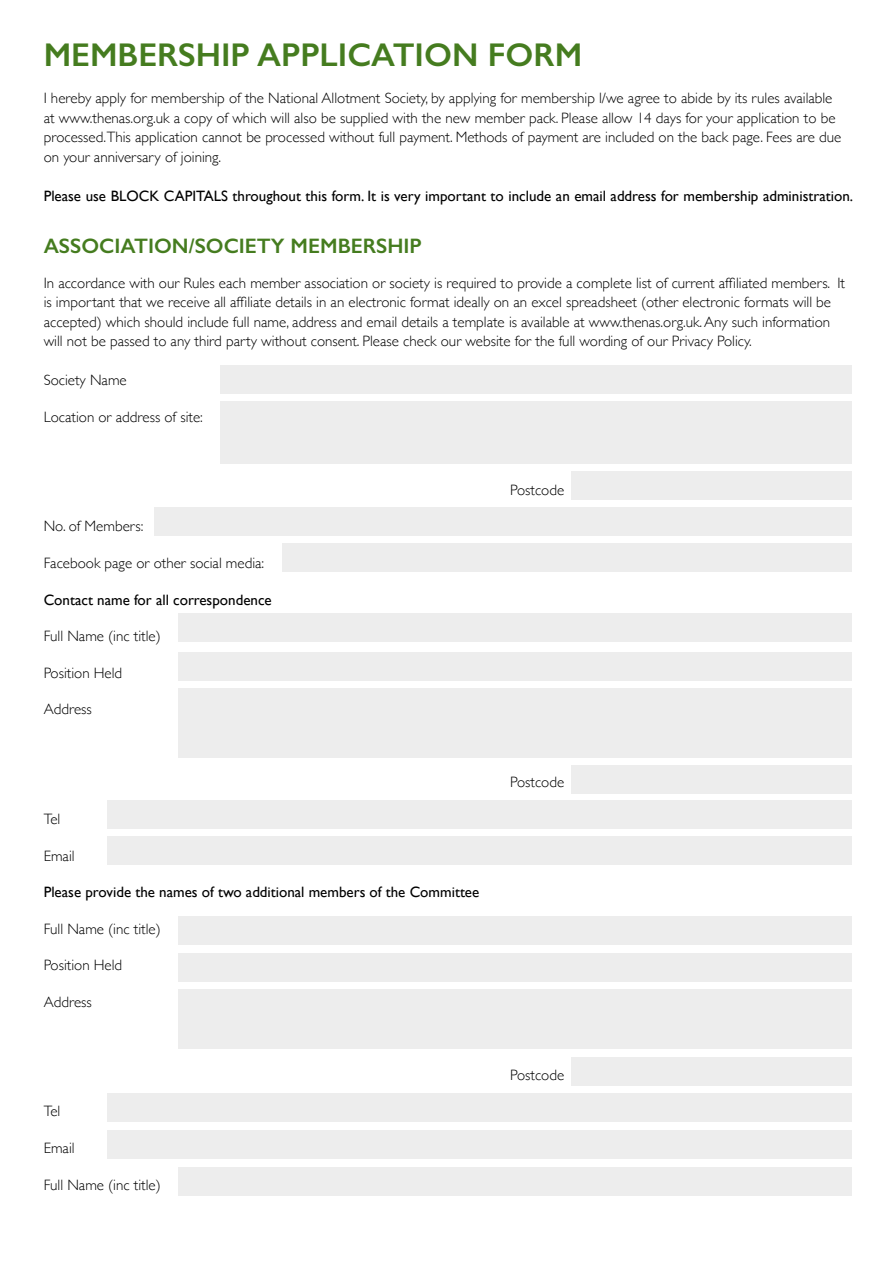
<style>
.page{position:relative;width:893px;height:1263px;background:#fff}
.page>*{position:absolute;margin:0;border:0;box-sizing:border-box;transform-origin:0 0}
.t1{font:600 33px "Gill Sans";color:#457c1f}
.t2{font:600 21px "Gill Sans";color:#457c1f}
.t3{font:300 15px/19.5px "Gill Sans";color:#000}
.t4{font:15px "Gill Sans";color:#000}
</style>
<div class="page">
<div style="left:220px;top:365px;width:632px;height:28px;background:#ededed"></div>
<div style="left:571px;top:471px;width:281px;height:29px;background:#ededed"></div>
<div style="left:154px;top:507px;width:698px;height:29px;background:#ededed"></div>
<div style="left:282px;top:543px;width:570px;height:29px;background:#ededed"></div>
<div style="left:220px;top:401px;width:632px;height:63px;background:#ededed"></div>
<div style="left:178px;top:652px;width:674px;height:29px;background:#ededed"></div>
<div style="left:178px;top:952px;width:674px;height:29px;background:#ededed"></div>
<div style="left:178px;top:613px;width:674px;height:29px;background:#ededed"></div>
<div style="left:178px;top:916px;width:674px;height:29px;background:#ededed"></div>
<div style="left:178px;top:1167px;width:674px;height:29px;background:#ededed"></div>
<div style="left:178px;top:689px;width:674px;height:69px;background:#ededed"></div>
<div style="left:178px;top:989px;width:674px;height:60px;background:#ededed"></div>
<div style="left:571px;top:765px;width:281px;height:28px;background:#ededed"></div>
<div style="left:571px;top:1057px;width:281px;height:29px;background:#ededed"></div>
<div style="left:107px;top:800px;width:745px;height:29px;background:#ededed"></div>
<div style="left:107px;top:1093px;width:745px;height:29px;background:#ededed"></div>
<div style="left:107px;top:836px;width:745px;height:29px;background:#ededed"></div>
<div style="left:107px;top:1130px;width:745px;height:29px;background:#ededed"></div>
<h1 class="t1" style="left:44px;top:44px;width:540px">MEMBERSHIP APPLICATION FORM</h1>
<p class="t3" style="left:44px;top:90px;width:799px">I hereby apply for membership of the National Allotment Society, by applying for membership l/we agree to abide by its rules available at www.thenas.org.uk a copy of which will also be supplied with the new member pack. Please allow 14 days for your application to be processed.This application cannot be processed without full payment. Methods of payment are included on the back page. Fees are due on your anniversary of joining.</p>
<p class="t4" style="left:44px;top:190px;width:811px">Please use BLOCK CAPITALS throughout this form. It is very important to include an email address for membership administration.</p>
<h2 class="t2" style="left:44px;top:239px;width:380px">ASSOCIATION/SOCIETY MEMBERSHIP</h2>
<p class="t3" style="left:44px;top:272px;width:803px">In accordance with our Rules each member association or society is required to provide a complete list of current affiliated members. It is important that we receive all affiliate details in an electronic format ideally on an excel spreadsheet (other electronic formats will be accepted) which should include full name, address and email details a template is available at www.thenas.org.uk. Any such information will not be passed to any third party without consent. Please check our website for the full wording of our Privacy Policy.</p>
<p class="t3" style="left:44px;top:372px;width:85px">Society Name</p>
<p class="t3" style="left:44px;top:409px;width:161px">Location or address of site:</p>
<p class="t3" style="left:44px;top:518px;width:101px">No. of Members:</p>
<p class="t3" style="left:44px;top:555px;width:222px">Facebook page or other social media:</p>
<p class="t4" style="left:44px;top:594px;width:230px">Contact name for all correspondence</p>
<p class="t3" style="left:44px;top:626px;width:119px">Full Name (inc title)</p>
<p class="t3" style="left:44px;top:664px;width:80px">Position Held</p>
<p class="t3" style="left:44px;top:701px;width:50px">Address</p>
<p class="t3" style="left:44px;top:811px;width:18px">Tel</p>
<p class="t3" style="left:44px;top:847px;width:32px">Email</p>
<p class="t4" style="left:44px;top:887px;width:437px">Please provide the names of two additional members of the Committee</p>
<p class="t3" style="left:44px;top:918px;width:119px">Full Name (inc title)</p>
<p class="t3" style="left:44px;top:957px;width:80px">Position Held</p>
<p class="t3" style="left:44px;top:993px;width:50px">Address</p>
<p class="t3" style="left:44px;top:1103px;width:18px">Tel</p>
<p class="t3" style="left:44px;top:1140px;width:32px">Email</p>
<p class="t3" style="left:44px;top:1174px;width:119px">Full Name (inc title)</p>
<p class="t3" style="left:510px;top:482px;width:56px">Postcode</p>
<p class="t3" style="left:510px;top:774px;width:56px">Postcode</p>
<p class="t3" style="left:510px;top:1067px;width:56px">Postcode</p>
</div>
